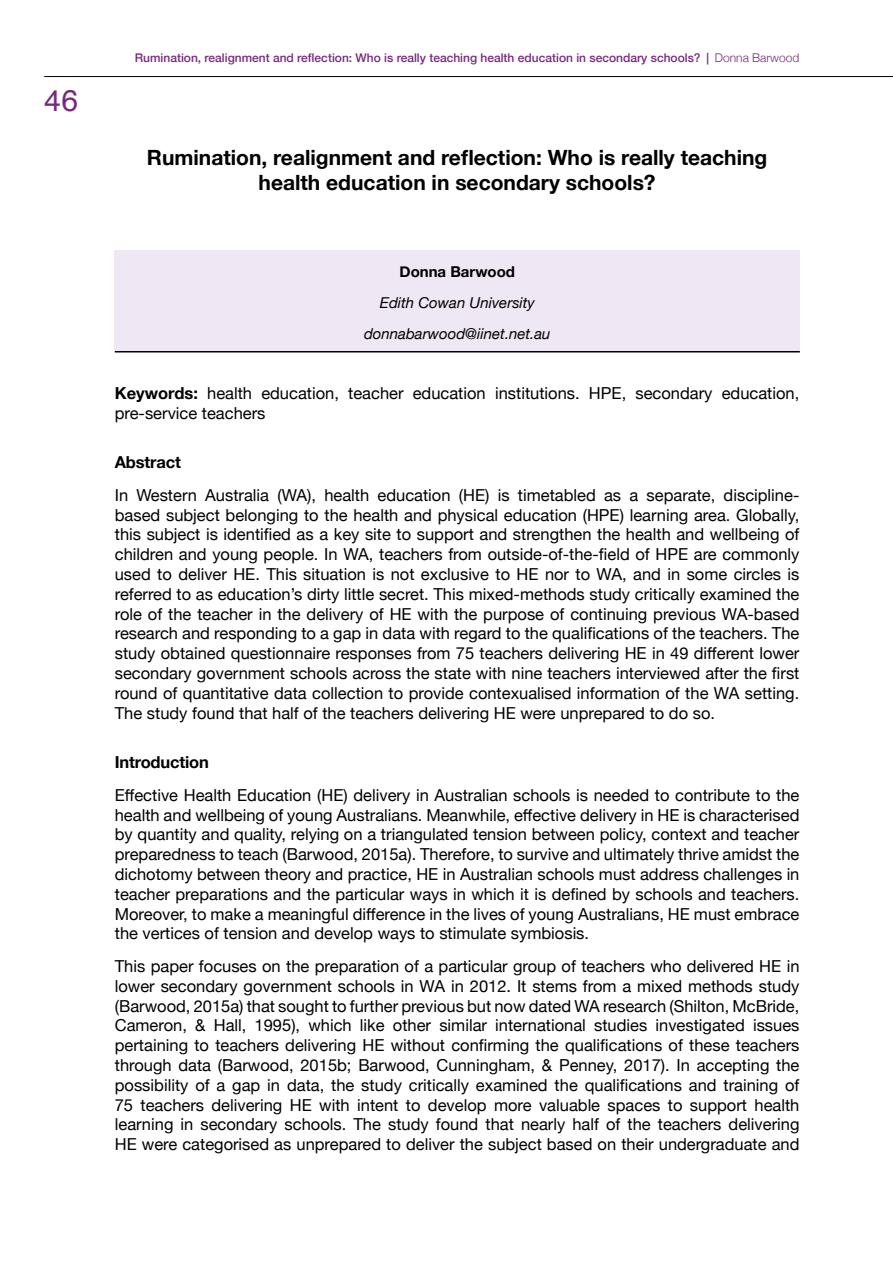
<style>
.page{position:relative;width:893px;height:1263px;background:#fff}
.page>*{position:absolute;margin:0;border:0;box-sizing:border-box;transform-origin:0 0}
.t1{font:30px "Helvetica";color:#78297e}
.t2{font:700 21px/25.2px "Helvetica Neue";color:#000;text-align:center}
.t3{font:16.5px/19.8px "Helvetica Neue";color:#000;text-align:justify}
.t4{font:700 16.5px "Helvetica Neue";letter-spacing:-.01em;color:#000}
.t5{font:italic 15px/30.8px "Helvetica Neue";color:#000;text-align:center}
.t6{font:700 15px "Helvetica Neue";color:#000}
.t7{font:500 12px "Helvetica Neue";color:#78297e}
.s1{font-size:11.7px}
.s2{font-weight:300}
.s3{font-weight:700}
</style>
<div class="page">
<hr style="left:44px;top:76px;width:849px;height:1px;background:#000">
<div style="left:115px;top:250px;width:685px;height:102px;background:#efe7f3"></div>
<hr style="left:115px;top:351px;width:685px;height:1px;background:#000">
<h1 class="t1" style="left:44px;top:77px;width:35px">46</h1>
<p class="t7" style="left:135px;top:48px;width:666px">Rumination, realignment and reflection: Who is really teaching health education in secondary schools? <span class="s1">|</span> <span class="s2">Donna Barwood</span></p>
<p class="t2" style="left:147px;top:146px;width:622px">Rumination, realignment and reflection: Who is really teaching health education in secondary schools?</p>
<p class="t6" style="left:400px;top:260px;width:117px">Donna Barwood</p>
<p class="t5" style="left:364px;top:288px;width:188px">Edith Cowan University donnabarwood@iinet.net.au</p>
<p class="t3" style="left:115px;top:384px;width:686px"><span class="s3">Keywords:</span> health education, teacher education institutions. HPE, secondary education, pre-service teachers</p>
<p class="t4" style="left:115px;top:449px;width:68px">Abstract</p>
<p class="t3" style="left:115px;top:486px;width:686px">In Western Australia (WA), health education (HE) is timetabled as a separate, discipline&shy;based subject belonging to the health and physical education (HPE) learning area. Globally, this subject is identified as a key site to support and strengthen the health and wellbeing of children and young people. In WA, teachers from outside-of-the-field of HPE are commonly used to deliver HE. This situation is not exclusive to HE nor to WA, and in some circles is referred to as education’s dirty little secret. This mixed-methods study critically examined the role of the teacher in the delivery of HE with the purpose of continuing previous WA-based research and responding to a gap in data with regard to the qualifications of the teachers. The study obtained questionnaire responses from 75 teachers delivering HE in 49 different lower secondary government schools across the state with nine teachers interviewed after the first round of quantitative data collection to provide contexualised information of the WA setting.<br>The study found that half of the teachers delivering HE were unprepared to do so.</p>
<p class="t4" style="left:115px;top:749px;width:96px">Introduction</p>
<p class="t3" style="left:115px;top:786px;width:686px">Effective Health Education (HE) delivery in Australian schools is needed to contribute to the health and wellbeing of young Australians. Meanwhile, effective delivery in HE is characterised by quantity and quality, relying on a triangulated tension between policy, context and teacher preparedness to teach (Barwood, 2015a). Therefore, to survive and ultimately thrive amidst the dichotomy between theory and practice, HE in Australian schools must address challenges in teacher preparations and the particular ways in which it is defined by schools and teachers.<br>Moreover, to make a meaningful difference in the lives of young Australians, HE must embrace the vertices of tension and develop ways to stimulate symbiosis.</p>
<p class="t3" style="left:115px;top:957px;width:686px">This paper focuses on the preparation of a particular group of teachers who delivered HE in lower secondary government schools in WA in 2012. It stems from a mixed methods study (Barwood, 2015a) that sought to further previous but now dated WA research (Shilton, McBride, Cameron, &amp; Hall, 1995), which like other similar international studies investigated issues pertaining to teachers delivering HE without confirming the qualifications of these teachers through data (Barwood, 2015b; Barwood, Cunningham, &amp; Penney, 2017). In accepting the possibility of a gap in data, the study critically examined the qualifications and training of 75 teachers delivering HE with intent to develop more valuable spaces to support health learning in secondary schools. The study found that nearly half of the teachers delivering HE were categorised as unprepared to deliver the subject based on their undergraduate and</p>
</div>
